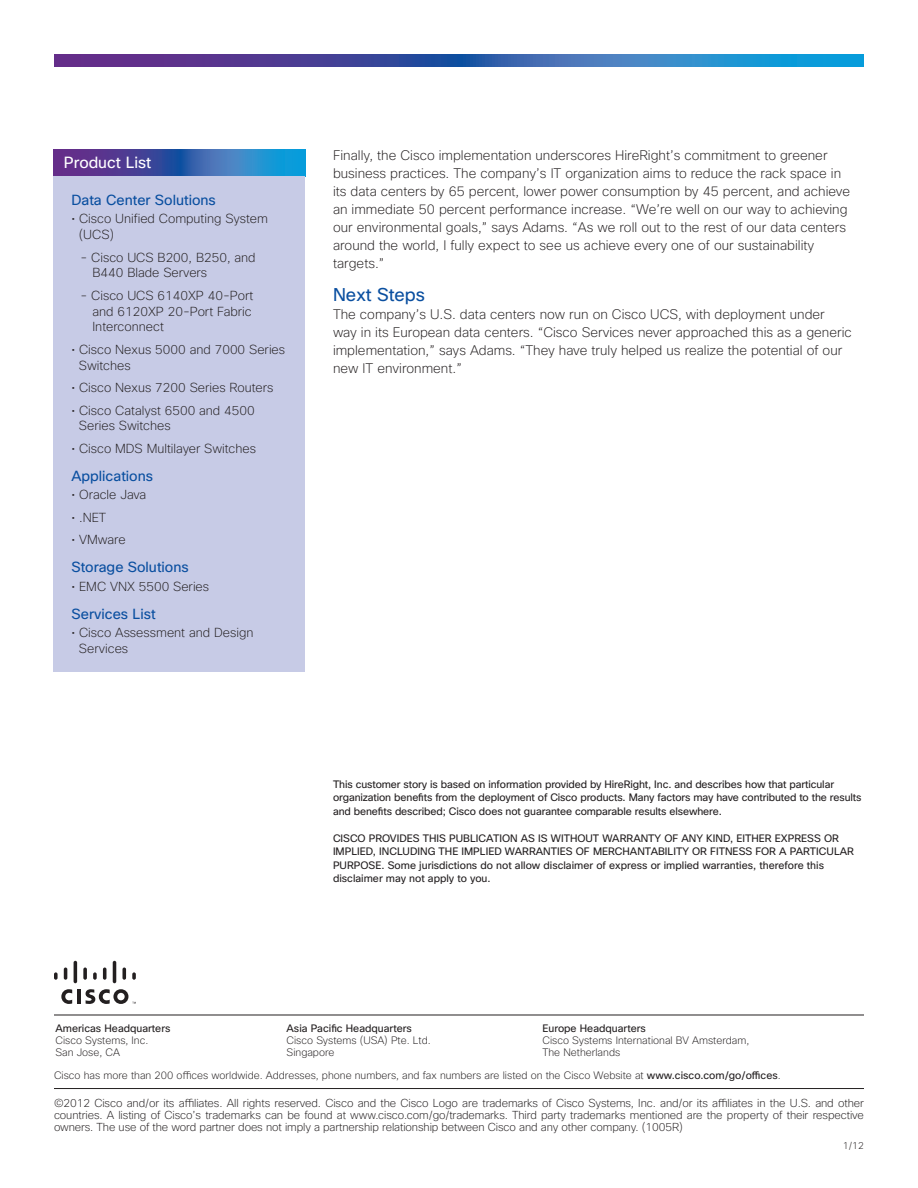
<style>
.page{position:relative;width:918px;height:1188px;background:#fff}
.page>*{position:absolute;margin:0;border:0;box-sizing:border-box;transform-origin:0 0}
.Subhead_1{font:18px "Cisco Sans";color:#0a4fa0}
.Table_Sidebar_Title{font:15.75px "Cisco Sans";color:#fff}
.Table_Sidebar_Head{font:14.25px "Cisco Sans";color:#0a4fa0}
.Body_1{font:200 13.5px/18px "Cisco Sans";color:#231f20}
.t1{font:200 12.75px/15.8px "Cisco Sans";color:#231f20}
.t2{font:200 11.25px/12px "Cisco Sans";letter-spacing:-.01em;color:#231f20;text-align:justify}
.t3{font:10.5px/13.5px "Cisco Sans";letter-spacing:-.005em;color:#231f20}
.t4{font:200 10.5px/12px "Cisco Sans";color:#231f20}
.t5{font:200 9.75px "Cisco Sans";color:#231f20}
.s1{font-weight:400}
</style>
<div class="page">
<svg style="left:54px;top:54px;width:810px;height:13px;background:#3b5fab"></svg>
<hr style="left:54px;top:1015px;width:810px;height:1px;background:#231f20">
<hr style="left:54px;top:1088px;width:810px;height:1px;background:#231f20">
<hr style="left:77px;top:989px;width:4px;height:15px;background:#231f20">
<svg style="left:61px;top:989px;width:11px;height:15px"></svg>
<svg style="left:54px;top:972px;width:4px;height:8px"></svg>
<svg style="left:64px;top:968px;width:3px;height:12px"></svg>
<hr style="left:74px;top:961px;width:3px;height:22px;background:#231f20;border-radius:2px">
<svg style="left:83px;top:968px;width:4px;height:12px"></svg>
<svg style="left:93px;top:972px;width:4px;height:8px"></svg>
<svg style="left:103px;top:968px;width:3px;height:12px"></svg>
<hr style="left:113px;top:961px;width:3px;height:22px;background:#231f20;border-radius:2px">
<svg style="left:122px;top:968px;width:4px;height:12px"></svg>
<svg style="left:132px;top:972px;width:4px;height:8px"></svg>
<svg style="left:86px;top:989px;width:50px;height:15px"></svg>
<svg style="left:53px;top:149px;width:252px;height:27px;background:#3c5fab"></svg>
<div style="left:53px;top:176px;width:252px;height:495px;background:#c7cbe6"></div>
<p class="Table_Sidebar_Title" style="left:64px;top:153px;width:89px">Product List</p>
<p class="Table_Sidebar_Head" style="left:71px;top:191px;width:146px">Data Center Solutions</p>
<p class="t1" style="left:79px;top:211px;width:191px;text-indent:-8px">• Cisco Unified Computing System (UCS)</p>
<p class="t1" style="left:92px;top:249px;width:165px;text-indent:-12px">- Cisco UCS B200, B250, and<br>B440 Blade Servers</p>
<p class="t1" style="left:92px;top:287px;width:162px;text-align:justify;text-indent:-12px">- Cisco UCS 6140XP 40-Port and 6120XP 20-Port Fabric Interconnect</p>
<p class="t1" style="left:79px;top:341px;width:208px;text-indent:-8px">• Cisco Nexus 5000 and 7000 Series<br>Switches</p>
<p class="t1" style="left:71px;top:380px;width:204px">• Cisco Nexus 7200 Series Routers</p>
<p class="t1" style="left:79px;top:402px;width:177px;text-indent:-8px">• Cisco Catalyst 6500 and 4500<br>Series Switches</p>
<p class="t1" style="left:71px;top:440px;width:186px">• Cisco MDS Multilayer Switches</p>
<p class="Table_Sidebar_Head" style="left:71px;top:467px;width:83px">Applications</p>
<p class="t1" style="left:71px;top:487px;width:76px">• Oracle Java</p>
<p class="t1" style="left:71px;top:509px;width:36px">• .NET</p>
<p class="t1" style="left:71px;top:532px;width:56px">• VMware</p>
<p class="Table_Sidebar_Head" style="left:71px;top:558px;width:119px">Storage Solutions</p>
<p class="t1" style="left:71px;top:578px;width:139px">• EMC VNX 5500 Series</p>
<p class="Table_Sidebar_Head" style="left:71px;top:605px;width:86px">Services List</p>
<p class="t1" style="left:79px;top:625px;width:176px;text-indent:-8px">• Cisco Assessment and Design<br>Services</p>
<p class="Body_1" style="left:333px;top:146px;width:519px">Finally, the Cisco implementation underscores HireRight’s commitment to greener business practices. The company’s IT organization aims to reduce the rack space in its data centers by 65 percent, lower power consumption by 45 percent, and achieve an immediate 50 percent performance increase. “We’re well on our way to achieving our environmental goals,” says Adams. “As we roll out to the rest of our data centers around the world, I fully expect to see us achieve every one of our sustainability targets.”</p>
<p class="Subhead_1" style="left:333px;top:283px;width:94px">Next Steps</p>
<p class="Body_1" style="left:333px;top:305px;width:520px">The company’s U.S. data centers now run on Cisco UCS, with deployment under way in its European data centers. “Cisco Services never approached this as a generic implementation,” says Adams. “They have truly helped us realize the potential of our new IT environment.”</p>
<p class="t3" style="left:333px;top:777px;width:530px">This customer story is based on information provided by HireRight, Inc. and describes how that particular organization benefits from the deployment of Cisco products. Many factors may have contributed to the results and benefits described; Cisco does not guarantee comparable results elsewhere.</p>
<p class="t3" style="left:333px;top:831px;width:523px">CISCO PROVIDES THIS PUBLICATION AS IS WITHOUT WARRANTY OF ANY KIND, EITHER EXPRESS OR IMPLIED, INCLUDING THE IMPLIED WARRANTIES OF MERCHANTABILITY OR FITNESS FOR A PARTICULAR PURPOSE. Some jurisdictions do not allow disclaimer of express or implied warranties, therefore this disclaimer may not apply to you.</p>
<p class="t3" style="left:56px;top:1021px;width:117px">Americas Headquarters</p>
<p class="t4" style="left:56px;top:1034px;width:94px">Cisco Systems, Inc.<br>San Jose, CA</p>
<p class="t3" style="left:287px;top:1021px;width:127px">Asia Pacific Headquarters</p>
<p class="t4" style="left:287px;top:1034px;width:146px">Cisco Systems (USA) Pte. Ltd.<br>Singapore</p>
<p class="t4" style="left:542px;top:1022px;width:208px"><span class="s1">Europe Headquarters<br></span>Cisco Systems International BV Amsterdam,<br>The Netherlands</p>
<p class="t4" style="left:54px;top:1069px;width:728px">Cisco has more than 200 offices worldwide. Addresses, phone numbers, and fax numbers are listed on the Cisco Website at <span class="s1">www.cisco.com/go/offices</span>.</p>
<p class="t2" style="left:54px;top:1097px;width:811px">©2012 Cisco and/or its affiliates. All rights reserved. Cisco and the Cisco Logo are trademarks of Cisco Systems, Inc. and/or its affiliates in the U.S. and other countries. A listing of Cisco’s trademarks can be found at www.cisco.com/go/trademarks. Third party trademarks mentioned are the property of their respective owners. The use of the word partner does not imply a partnership relationship between Cisco and any other company. (1005R)</p>
<p class="t5" style="left:843px;top:1140px;width:23px">1/12</p>
</div>
